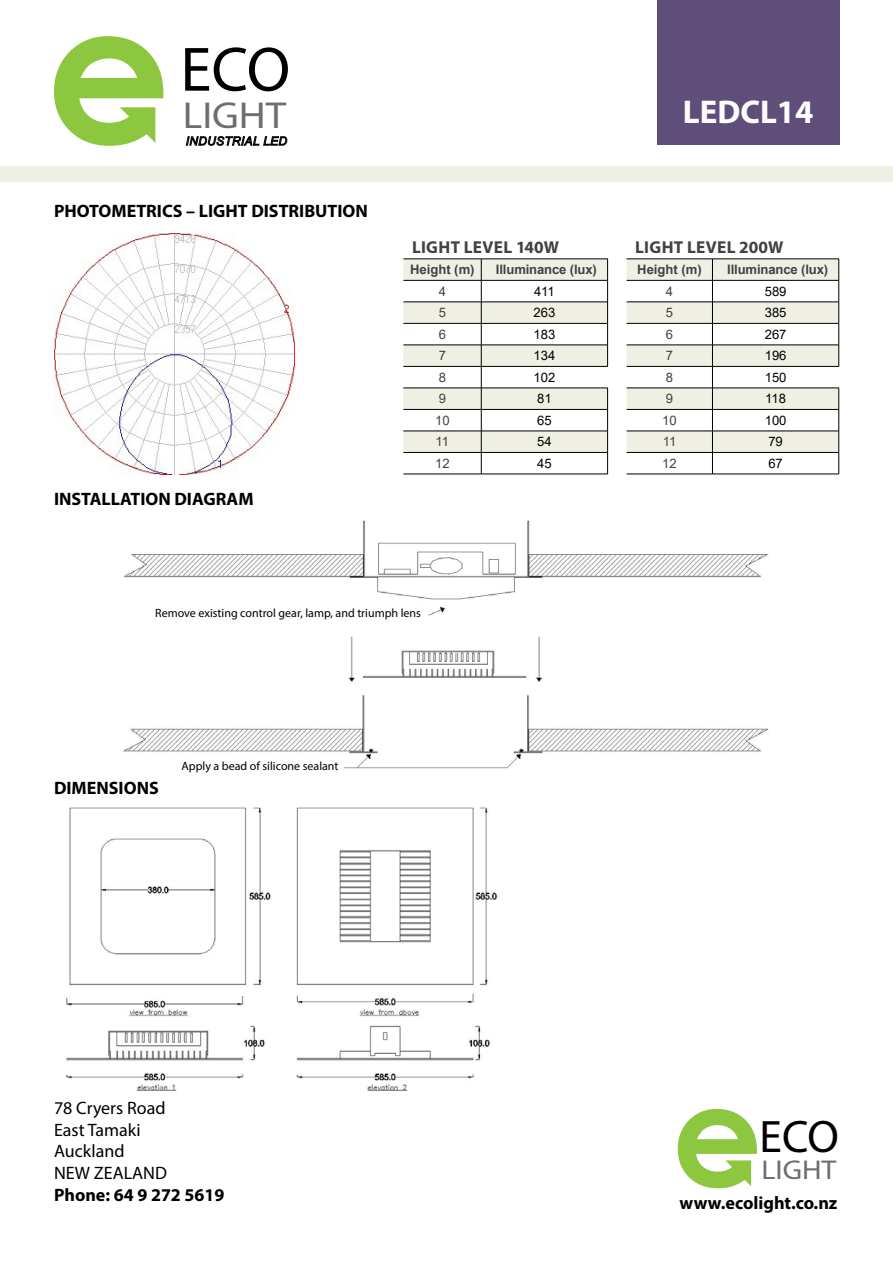
<style>
.page{position:relative;width:893px;height:1263px;background:#fff}
.page>*{position:absolute;margin:0;border:0;box-sizing:border-box;transform-origin:0 0}
.t1{font:700 63.15px "Helvetica Neue";color:#000}
.t2{font:700 45.6px "Helvetica Neue";color:#000}
.t3{font:700 37.65px "Helvetica Neue";color:#6d6e71;scale:1.1 1}
.t4{font:700 33px "Myriad Pro";color:#fff}
.t5{font:700 27.3px "Helvetica Neue";color:#6d6e71;scale:1.1 1}
.t6{font:700 18.15px "Myriad Pro";color:#000}
.BODY_COPY{font:700 18px "Myriad Pro";color:#000}
.t7{font:18px/21.6px "Myriad Pro";color:#000}
.CAPTION_BLACK{font:700 17.25px "Myriad Pro";letter-spacing:.015em;color:#414042}
.t8{font:700 13.05px "Arial";letter-spacing:-.01em;color:#414042}
.t9{font:13.05px "Arial";color:#000}
.t10{font:13.05px "Arial";color:#414042}
.BODY_COPY-2{font:12px "Myriad Pro";color:#000}
</style>
<div class="page">
<div style="left:657px;top:0;width:183px;height:145px;background:#5f4e7a"></div>
<div style="left:0;top:166px;width:893px;height:16px;background:#f0efe4"></div>
<svg style="left:678px;top:1109px;width:79px;height:79px"></svg>
<svg style="left:54px;top:36px;width:109px;height:110px"></svg>
<svg style="left:186px;top:136px;width:101px;height:10px"></svg>
<hr style="left:481px;top:474px;width:127px;height:1px;background:#000">
<hr style="left:403px;top:474px;width:78px;height:1px;background:#000">
<svg style="left:403px;top:259px;width:205px;height:215px"></svg>
<hr style="left:712px;top:474px;width:127px;height:1px;background:#000">
<hr style="left:627px;top:474px;width:85px;height:1px;background:#000">
<svg style="left:627px;top:259px;width:212px;height:215px"></svg>
<img style="left:66px;top:807px;width:432px;height:209px">
<img style="left:66px;top:1025px;width:424px;height:65px">
<img style="left:54px;top:234px;width:240px;height:240px">
<img style="left:124px;top:520px;width:645px;height:95px">
<img style="left:123px;top:636px;width:646px;height:133px">
<h1 class="t1" style="left:180px;top:31px;width:111px">ECO</h1>
<h3 class="t3" style="left:183px;top:92px;width:96px">LIGHT</h3>
<p class="BODY_COPY" style="left:54px;top:199px;width:315px">PHOTOMETRICS – LIGHT DISTRIBUTION</p>
<p class="BODY_COPY" style="left:54px;top:487px;width:201px">INSTALLATION DIAGRAM</p>
<p class="t4" style="left:683px;top:90px;width:132px">LEDCL14</p>
<p class="CAPTION_BLACK" style="left:412px;top:236px;width:149px">LIGHT LEVEL 140W</p>
<p class="t8" style="left:410px;top:261px;width:66px">Height (m)</p>
<p class="t8" style="left:496px;top:261px;width:102px">Illuminance (lux)</p>
<p class="t10" style="left:439px;top:282px;width:9px">4</p>
<p class="t9" style="left:534px;top:282px;width:22px">411</p>
<p class="t10" style="left:439px;top:304px;width:9px">5</p>
<p class="t9" style="left:534px;top:304px;width:23px">263</p>
<p class="t10" style="left:439px;top:325px;width:9px">6</p>
<p class="t9" style="left:534px;top:325px;width:23px">183</p>
<p class="t10" style="left:439px;top:347px;width:9px">7</p>
<p class="t9" style="left:534px;top:347px;width:23px">134</p>
<p class="t10" style="left:439px;top:368px;width:9px">8</p>
<p class="t9" style="left:534px;top:368px;width:23px">102</p>
<p class="t10" style="left:439px;top:390px;width:9px">9</p>
<p class="t9" style="left:537px;top:390px;width:16px">81</p>
<p class="t10" style="left:435px;top:411px;width:16px">10</p>
<p class="t9" style="left:537px;top:411px;width:16px">65</p>
<p class="t10" style="left:436px;top:433px;width:15px">11</p>
<p class="t9" style="left:537px;top:433px;width:16px">54</p>
<p class="t10" style="left:435px;top:454px;width:16px">12</p>
<p class="t9" style="left:537px;top:454px;width:16px">45</p>
<p class="CAPTION_BLACK" style="left:635px;top:236px;width:150px">LIGHT LEVEL 200W</p>
<p class="t8" style="left:637px;top:261px;width:66px">Height (m)</p>
<p class="t8" style="left:727px;top:261px;width:102px">Illuminance (lux)</p>
<p class="t10" style="left:666px;top:282px;width:9px">4</p>
<p class="t9" style="left:765px;top:282px;width:23px">589</p>
<p class="t10" style="left:666px;top:304px;width:9px">5</p>
<p class="t9" style="left:765px;top:304px;width:23px">385</p>
<p class="t10" style="left:666px;top:325px;width:9px">6</p>
<p class="t9" style="left:765px;top:325px;width:23px">267</p>
<p class="t10" style="left:666px;top:347px;width:9px">7</p>
<p class="t9" style="left:765px;top:347px;width:23px">196</p>
<p class="t10" style="left:666px;top:368px;width:9px">8</p>
<p class="t9" style="left:765px;top:368px;width:23px">150</p>
<p class="t10" style="left:666px;top:390px;width:9px">9</p>
<p class="t9" style="left:765px;top:390px;width:22px">118</p>
<p class="t10" style="left:662px;top:411px;width:16px">10</p>
<p class="t9" style="left:765px;top:411px;width:23px">100</p>
<p class="t10" style="left:663px;top:433px;width:15px">11</p>
<p class="t9" style="left:768px;top:433px;width:16px">79</p>
<p class="t10" style="left:662px;top:454px;width:16px">12</p>
<p class="t9" style="left:768px;top:454px;width:16px">67</p>
<p class="BODY_COPY-2" style="left:155px;top:605px;width:267px">Remove existing control gear, lamp, and triumph lens</p>
<p class="BODY_COPY" style="left:54px;top:776px;width:106px">DIMENSIONS</p>
<p class="BODY_COPY-2" style="left:182px;top:758px;width:158px">Apply a bead of silicone sealant</p>
<p class="t7" style="left:54px;top:1097px;width:115px">78 Cryers Road<br>East Tamaki<br>Auckland<br>NEW ZEALAND</p>
<p class="BODY_COPY" style="left:54px;top:1183px;width:172px">Phone: 64 9 272 5619</p>
<h2 class="t2" style="left:760px;top:1109px;width:81px">ECO</h2>
<h3 class="t5" style="left:761px;top:1153px;width:70px">LIGHT</h3>
<p class="t6" style="left:680px;top:1191px;width:159px">www.ecolight.co.nz</p>
</div>
